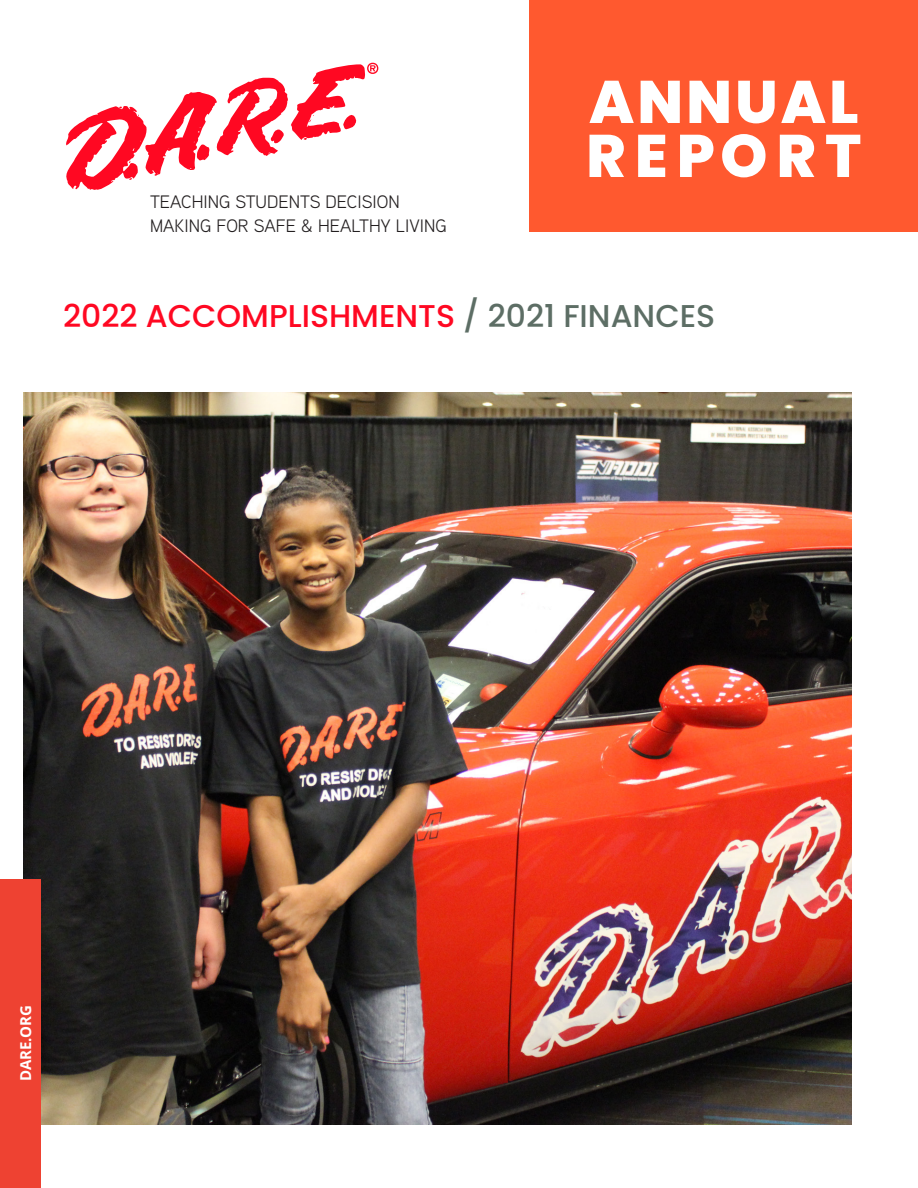
<style>
.page{position:relative;width:918px;height:1188px;background:#fff}
.page>*{position:absolute;margin:0;border:0;box-sizing:border-box;transform-origin:0 0}
.Large_Title{font:800 60px/54px "Poppins";letter-spacing:.07em;color:#fff}
.Title2{font:500 31.5px "Poppins";color:#ff0822}
.MAIN_2022{font:18px/24px "Aaux Next";color:#231f20}
.Title_-_Align_Left{font:700 15px "Open Sans";letter-spacing:-.01em;color:#fff}
.s1{color:#5d6e65}
</style>
<div class="page">
<img style="left:23px;top:392px;width:829px;height:733px">
<div style="left:530px;top:0;width:388px;height:232px;background:#ff592f"></div>
<div style="left:0;top:880px;width:40px;height:308px;background:#ee4232"></div>
<svg style="left:66px;top:63px;width:312px;height:127px"></svg>
<p class="MAIN_2022" style="left:150px;top:189px;width:298px">TEACHING STUDENTS DECISION<br>MAKING FOR SAFE &amp; HEALTHY LIVING</p>
<p class="Large_Title" style="left:586px;top:75px;width:277px">ANNUAL<br>REPORT</p>
<p class="Title2" style="left:63px;top:297px;width:654px">2022 ACCOMPLISHMENTS <span class="s1">/ 2021 FINANCES</span></p>
<p class="Title_-_Align_Left" style="left:15px;top:1081px;width:77px;rotate:-90deg">DARE.ORG</p>
</div>
